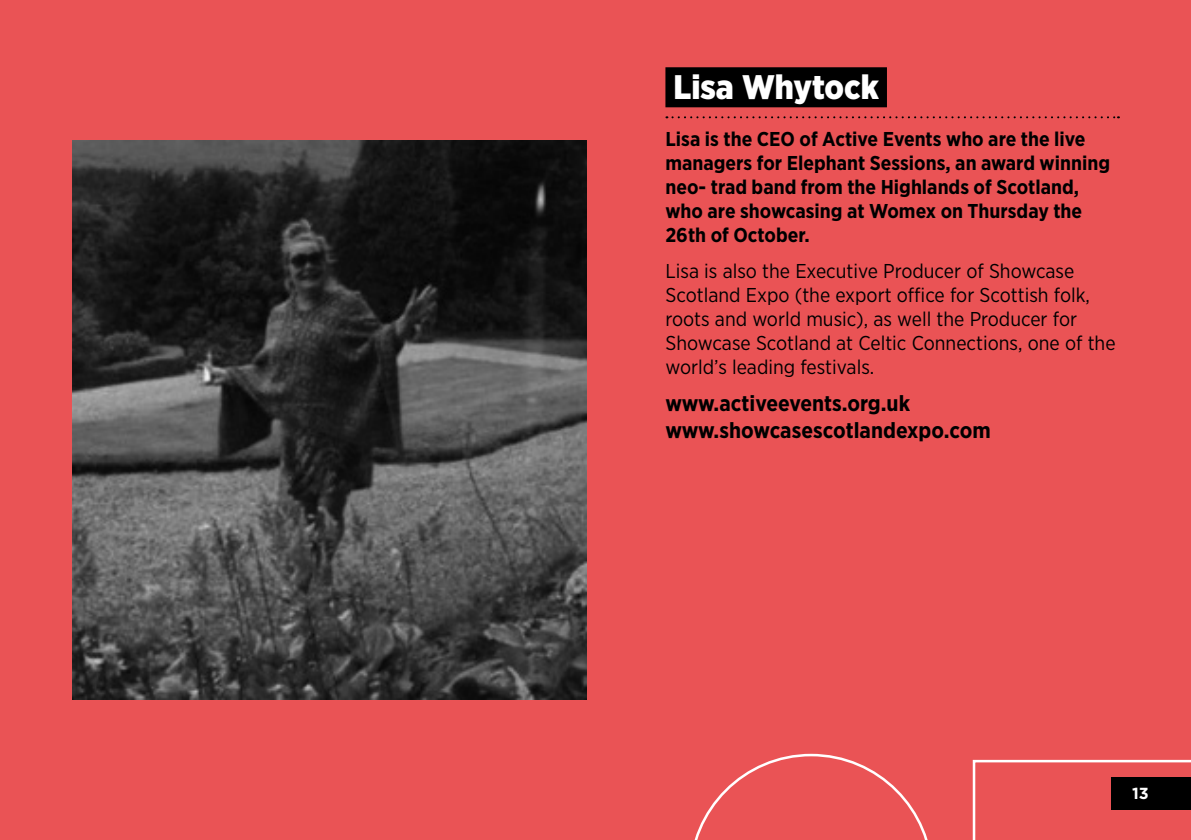
<style>
.page{position:relative;width:1191px;height:840px;background:#fff}
.page>*{position:absolute;margin:0;border:0;box-sizing:border-box;transform-origin:0 0}
.t1{font:900 34px "Gotham Narrow";color:#fff}
.t2{font:700 22px/26.4px "Gotham Narrow";color:#000}
.t3{font:20px/24px "Gotham Narrow";color:#000}
.t4{font:700 20px/24px "Gotham Narrow";color:#000}
.t5{font:700 16px "Gotham";color:#fff}
</style>
<div class="page">
<div style="left:0;top:0;width:1191px;height:839px;background:#ea5355"></div>
<svg style="left:972px;top:759px;width:219px;height:80px"></svg>
<svg style="left:695px;top:753px;width:233px;height:86px"></svg>
<svg style="left:666px;top:116px;width:453px;height:2px"></svg>
<div style="left:665px;top:67px;width:222px;height:40px;background:#000"></div>
<img style="left:72px;top:140px;width:515px;height:559px">
<h1 class="t1" style="left:673px;top:65px;width:207px">Lisa Whytock</h1>
<p class="t4" style="left:665px;top:127px;width:446px">Lisa is the CEO of Active Events who are the live managers for Elephant Sessions, an award winning neo- trad band from the Highlands of Scotland, who are showcasing at Womex on Thursday the 26th of October.</p>
<p class="t3" style="left:665px;top:258px;width:451px">Lisa is also the Executive Producer of Showcase Scotland Expo (the export office for Scottish folk, roots and world music), as well the Producer for Showcase Scotland at Celtic Connections, one of the world’s leading festivals.</p>
<p class="t2" style="left:665px;top:390px;width:327px">www.activeevents.org.uk www.showcasescotlandexpo.com</p>
<p class="t5" style="left:1132px;top:782px;width:18px">13</p>
</div>
